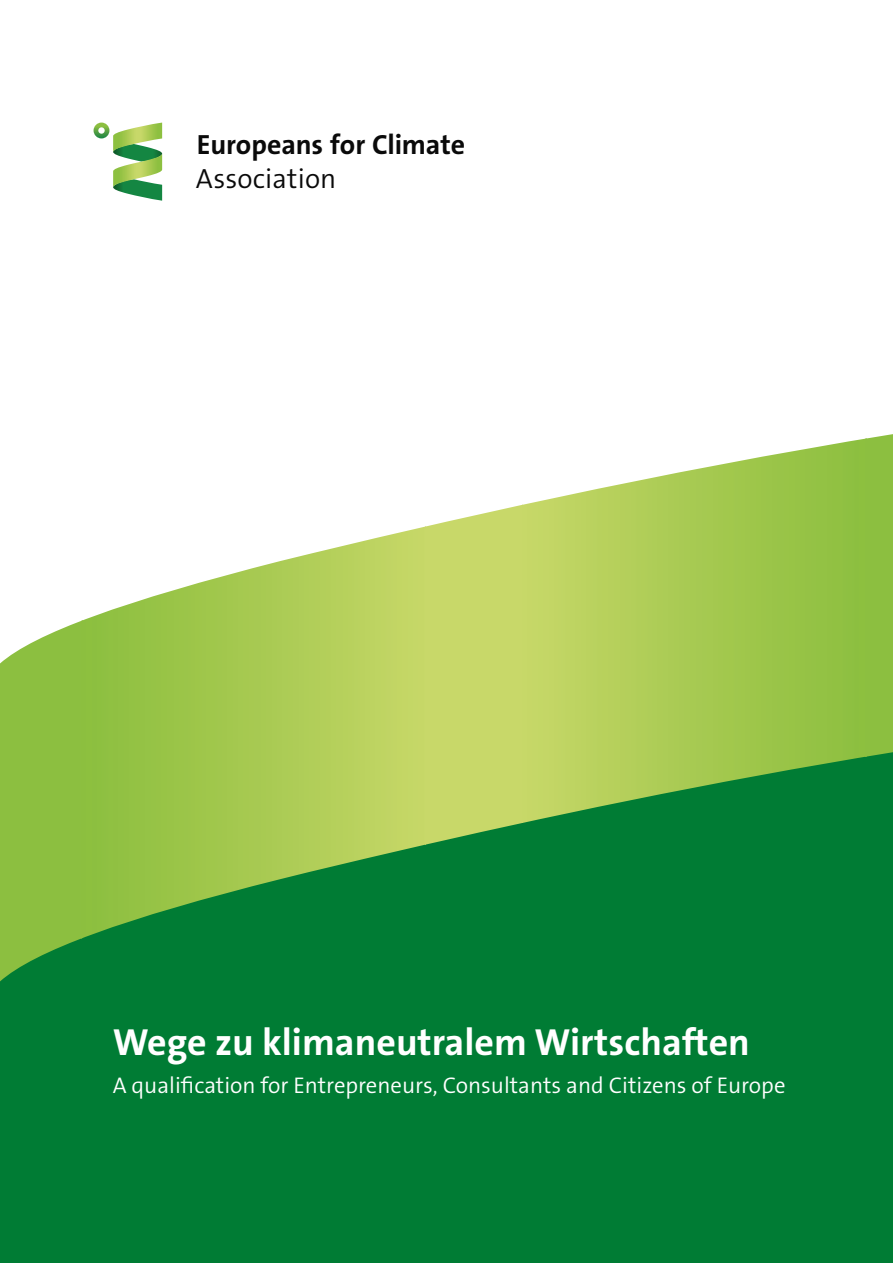
<style>
.page{position:relative;width:893px;height:1263px;background:#fff}
.page>*{position:absolute;margin:0;border:0;box-sizing:border-box;transform-origin:0 0}
.t1{font:700 37.95px "The Sans Os F";color:#fff}
.t2{font:700 27.9px "The Sans Os F";letter-spacing:-.005em;color:#0a0a0a}
.t3{font:300 27.9px "The Sans Os F";letter-spacing:.005em;color:#0a0a0a}
.t4{font:300 22.8px "The Sans Os F";color:#fff}
</style>
<div class="page">
<div style="left:0;top:981px;width:893px;height:282px;background:#007c34"></div>
<svg style="left:94px;top:123px;width:68px;height:78px"></svg>
<svg style="left:0;top:434px;width:893px;height:547px"></svg>
<p class="t2" style="left:197px;top:126px;width:270px">Europeans for Climate</p>
<p class="t3" style="left:196px;top:160px;width:142px">Association</p>
<h1 class="t1" style="left:113px;top:1017px;width:639px">Wege zu klimaneutralem Wirtschaften</h1>
<p class="t4" style="left:113px;top:1070px;width:674px">A qualification for Entrepreneurs, Consultants and Citizens of Europe</p>
</div>
